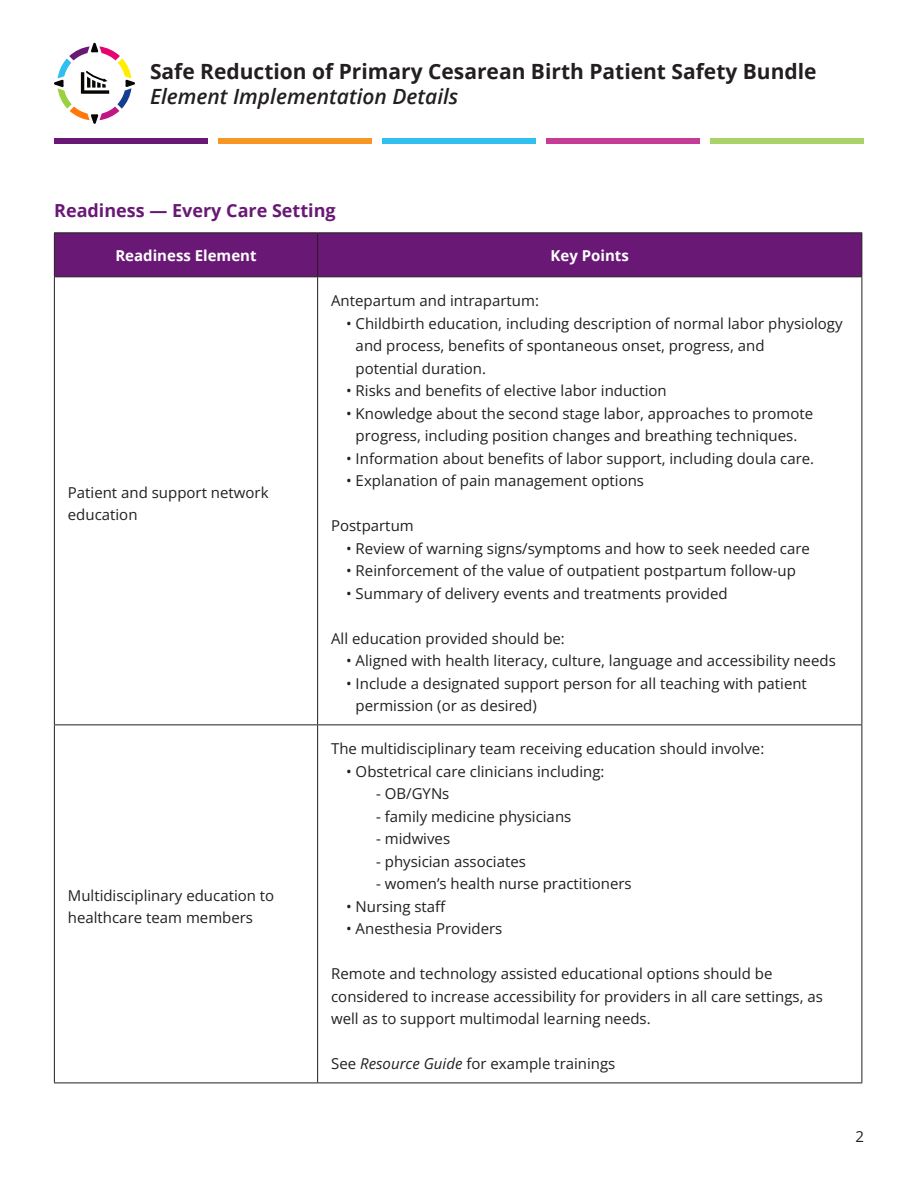
<style>
.page{position:relative;width:918px;height:1188px;background:#fff}
.page>*{position:absolute;margin:0;border:0;box-sizing:border-box;transform-origin:0 0}
.t1{font:700 21px "Open Sans";color:#231f20}
.t2{font:italic 600 21px "Open Sans";color:#231f20}
.t3{font:700 18px "Open Sans";color:#691975}
.t4{font:15px/22.5px "Open Sans";color:#231f20}
.t5{font:700 15px "Open Sans";color:#fff}
.s1{font-style:italic}
</style>
<div class="page">
<div style="left:55px;top:233px;width:807px;height:43px;background:#691975"></div>
<hr style="left:54px;top:232px;width:264px;height:1px;background:#231f20">
<hr style="left:54px;top:233px;width:1px;height:43px;background:#231f20">
<hr style="left:318px;top:232px;width:544px;height:1px;background:#231f20">
<hr style="left:317px;top:233px;width:1px;height:43px;background:#231f20">
<hr style="left:862px;top:233px;width:1px;height:43px;background:#231f20">
<hr style="left:54px;top:276px;width:264px;height:1px;background:#231f20">
<hr style="left:54px;top:277px;width:1px;height:447px;background:#231f20">
<hr style="left:318px;top:276px;width:544px;height:1px;background:#231f20">
<hr style="left:317px;top:277px;width:1px;height:447px;background:#231f20">
<hr style="left:862px;top:277px;width:1px;height:447px;background:#231f20">
<hr style="left:54px;top:724px;width:264px;height:1px;background:#231f20">
<hr style="left:54px;top:725px;width:1px;height:358px;background:#231f20">
<hr style="left:318px;top:724px;width:544px;height:1px;background:#231f20">
<hr style="left:317px;top:725px;width:1px;height:358px;background:#231f20">
<hr style="left:862px;top:725px;width:1px;height:358px;background:#231f20">
<hr style="left:54px;top:1083px;width:264px;height:1px;background:#231f20">
<hr style="left:318px;top:1083px;width:544px;height:1px;background:#231f20">
<div style="left:218px;top:138px;width:154px;height:6px;background:#f79525"></div>
<div style="left:382px;top:138px;width:154px;height:6px;background:#30bfef"></div>
<div style="left:546px;top:138px;width:154px;height:6px;background:#c53b96"></div>
<div style="left:711px;top:138px;width:153px;height:6px;background:#abd268"></div>
<div style="left:54px;top:138px;width:153px;height:6px;background:#691975"></div>
<svg style="left:54px;top:43px;width:81px;height:81px"></svg>
<p class="t1" style="left:150px;top:56px;width:668px">Safe Reduction of Primary Cesarean Birth Patient Safety Bundle</p>
<p class="t2" style="left:150px;top:82px;width:310px">Element Implementation Details</p>
<p class="t3" style="left:54px;top:198px;width:283px">Readiness — Every Care Setting</p>
<p class="t5" style="left:115px;top:245px;width:143px">Readiness Element</p>
<p class="t5" style="left:551px;top:245px;width:80px">Key Points</p>
<p class="t4" style="left:68px;top:481px;width:202px">Patient and support network education</p>
<p class="t4" style="left:68px;top:884px;width:208px">Multidisciplinary education to healthcare team members</p>
<p class="t4" style="left:331px;top:289px;width:209px">Antepartum and intrapartum:</p>
<p class="t4" style="left:356px;top:312px;width:488px;text-indent:-10px">• Childbirth education, including description of normal labor physiology and process, benefits of spontaneous onset, progress, and<br>potential duration.</p>
<p class="t4" style="left:346px;top:379px;width:322px">• Risks and benefits of elective labor induction</p>
<p class="t4" style="left:346px;top:402px;width:469px;text-align:center">• Knowledge about the second stage labor, approaches to promote progress, including position changes and breathing techniques.</p>
<p class="t4" style="left:346px;top:447px;width:470px">• Information about benefits of labor support, including doula care.</p>
<p class="t4" style="left:346px;top:469px;width:299px">• Explanation of pain management options</p>
<p class="t4" style="left:331px;top:514px;width:84px">Postpartum</p>
<p class="t4" style="left:346px;top:537px;width:465px">• Review of warning signs/symptoms and how to seek needed care</p>
<p class="t4" style="left:346px;top:559px;width:451px">• Reinforcement of the value of outpatient postpartum follow-up</p>
<p class="t4" style="left:346px;top:582px;width:383px">• Summary of delivery events and treatments provided</p>
<p class="t4" style="left:331px;top:627px;width:235px">All education provided should be:</p>
<p class="t4" style="left:346px;top:649px;width:491px">• Aligned with health literacy, culture, language and accessibility needs</p>
<p class="t4" style="left:356px;top:672px;width:453px;text-indent:-10px">• Include a designated support person for all teaching with patient permission (or as desired)</p>
<p class="t4" style="left:331px;top:737px;width:435px">The multidisciplinary team receiving education should involve:</p>
<p class="t4" style="left:346px;top:760px;width:260px">• Obstetrical care clinicians including:</p>
<p class="t4" style="left:376px;top:782px;width:75px">- OB/GYNs</p>
<p class="t4" style="left:376px;top:805px;width:197px">- family medicine physicians</p>
<p class="t4" style="left:376px;top:827px;width:76px">- midwives</p>
<p class="t4" style="left:376px;top:850px;width:151px">- physician associates</p>
<p class="t4" style="left:376px;top:872px;width:257px">- women’s health nurse practitioners</p>
<p class="t4" style="left:346px;top:895px;width:101px">• Nursing staff</p>
<p class="t4" style="left:346px;top:917px;width:158px">• Anesthesia Providers</p>
<p class="t4" style="left:331px;top:962px;width:493px">Remote and technology assisted educational options should be considered to increase accessibility for providers in all care settings, as well as to support multimodal learning needs.</p>
<p class="t4" style="left:331px;top:1052px;width:286px">See <span class="s1">Resource Guide</span> for example trainings</p>
<p class="t4" style="left:855px;top:1125px;width:10px">2</p>
</div>
